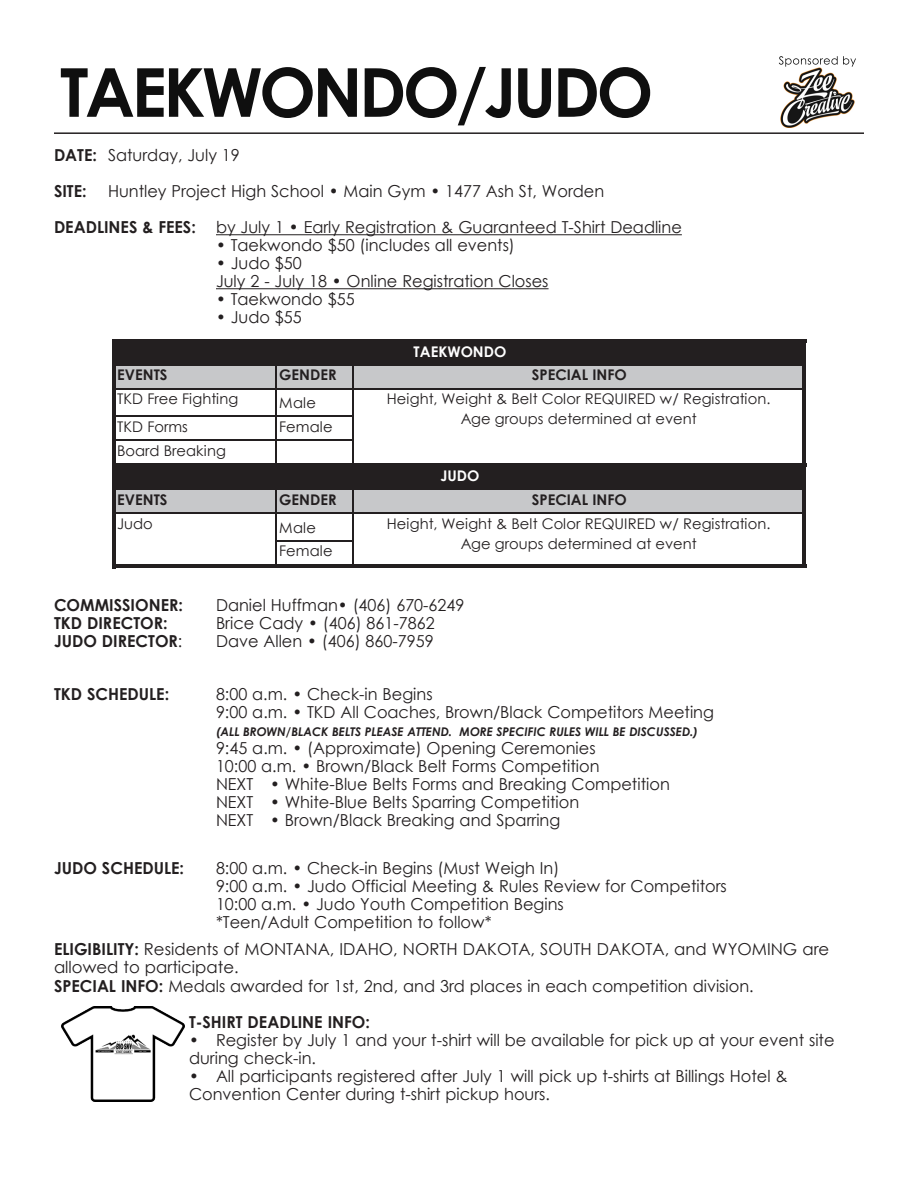
<style>
.page{position:relative;width:918px;height:1188px;background:#fff}
.page>*{position:absolute;margin:0;border:0;box-sizing:border-box;transform-origin:0 0}
.t1{font:16.5px/18px "Century Gothic";color:#231f20}
.t2{font:700 16.5px "Century Gothic";color:#231f20}
.t3{font:14.7px/20px "Century Gothic";color:#231f20;text-align:center}
.t4{font:700 14.7px "Century Gothic";color:#231f20}
.t5{font:700 14.7px "Century Gothic";color:#fff}
.t6{font:italic 700 12px "Century Gothic";color:#231f20}
.s1{font-weight:700}
.s2{font-weight:400}
</style>
<div class="page">
<hr style="left:216px;top:234px;width:466px;height:1px;background:#231f20">
<hr style="left:216px;top:288px;width:333px;height:1px;background:#231f20">
<img style="left:60px;top:56px;width:796px;height:72px">
<hr style="left:54px;top:132px;width:810px;height:2px;background:#231f20">
<div style="left:115px;top:342px;width:690px;height:23px;background:#231f20"></div>
<div style="left:115px;top:365px;width:690px;height:24px;background:#c7c8ca"></div>
<div style="left:115px;top:465px;width:690px;height:25px;background:#231f20"></div>
<div style="left:115px;top:489px;width:690px;height:25px;background:#c7c8ca"></div>
<hr style="left:275px;top:366px;width:2px;height:98px;background:#231f20">
<hr style="left:352px;top:366px;width:2px;height:98px;background:#231f20">
<hr style="left:112px;top:339px;width:4px;height:229px;background:#231f20">
<hr style="left:803px;top:343px;width:3px;height:225px;background:#231f20">
<hr style="left:275px;top:490px;width:2px;height:75px;background:#231f20">
<hr style="left:352px;top:490px;width:2px;height:75px;background:#231f20">
<hr style="left:116px;top:339px;width:690px;height:4px;background:#231f20">
<hr style="left:116px;top:364px;width:687px;height:2px;background:#231f20">
<hr style="left:116px;top:388px;width:687px;height:1px;background:#231f20">
<hr style="left:116px;top:416px;width:238px;height:1px;background:#231f20">
<hr style="left:116px;top:439px;width:238px;height:2px;background:#231f20">
<hr style="left:116px;top:464px;width:690px;height:3px;background:#231f20">
<hr style="left:116px;top:489px;width:687px;height:1px;background:#231f20">
<hr style="left:116px;top:512px;width:687px;height:2px;background:#231f20">
<hr style="left:277px;top:540px;width:77px;height:2px;background:#231f20">
<hr style="left:116px;top:565px;width:690px;height:3px;background:#231f20">
<img style="left:61px;top:1006px;width:123px;height:96px">
<p class="t1" style="left:54px;top:146px;width:187px"><span class="s1">DATE:</span> Saturday, July 19</p>
<p class="t2" style="left:54px;top:179px;width:34px">SITE:</p>
<p class="t1" style="left:108px;top:182px;width:498px">Huntley Project High School • Main Gym • 1477 Ash St, Worden</p>
<p class="t1" style="left:54px;top:218px;width:629px"><span class="s1">DEADLINES &amp; FEES:</span> by July 1 • Early Registration &amp; Guaranteed T-Shirt Deadline</p>
<p class="t1" style="left:216px;top:236px;width:300px">• Taekwondo $50 (includes all events)</p>
<p class="t1" style="left:216px;top:254px;width:87px">• Judo $50</p>
<p class="t1" style="left:216px;top:272px;width:334px">July 2 - July 18 • Online Registration Closes</p>
<p class="t1" style="left:216px;top:290px;width:140px">• Taekwondo $55</p>
<p class="t1" style="left:216px;top:308px;width:87px">• Judo $55</p>
<p class="t5" style="left:414px;top:340px;width:95px">TAEKWONDO</p>
<p class="t3" style="left:387px;top:389px;width:385px">Height, Weight &amp; Belt Color REQUIRED w/ Registration.<br>Age groups determined at event</p>
<p class="t4" style="left:117px;top:364px;width:52px">EVENTS</p>
<p class="t4" style="left:279px;top:364px;width:59px">GENDER</p>
<p class="t4" style="left:532px;top:364px;width:97px">SPECIAL INFO</p>
<p class="t3" style="left:117px;top:389px;width:123px">TKD Free Fighting</p>
<p class="t3" style="left:279px;top:393px;width:38px">Male</p>
<p class="t3" style="left:117px;top:417px;width:72px">TKD Forms</p>
<p class="t3" style="left:279px;top:417px;width:55px">Female</p>
<p class="t3" style="left:117px;top:441px;width:110px">Board Breaking</p>
<p class="t4" style="left:117px;top:489px;width:52px">EVENTS</p>
<p class="t4" style="left:279px;top:489px;width:59px">GENDER</p>
<p class="t4" style="left:532px;top:489px;width:97px">SPECIAL INFO</p>
<p class="t3" style="left:279px;top:516px;width:55px;line-height:23.4px;text-align:left">Male<br>Female</p>
<p class="t5" style="left:441px;top:465px;width:41px">JUDO</p>
<p class="t3" style="left:387px;top:514px;width:385px">Height, Weight &amp; Belt Color REQUIRED w/ Registration.<br>Age groups determined at event</p>
<p class="t3" style="left:117px;top:514px;width:37px">Judo</p>
<p class="t2" style="left:54px;top:593px;width:131px">COMMISSIONER:</p>
<p class="t1" style="left:216px;top:596px;width:250px">Daniel Huffman• (406) 670-6249</p>
<p class="t2" style="left:54px;top:611px;width:115px">TKD DIRECTOR:</p>
<p class="t1" style="left:216px;top:614px;width:220px">Brice Cady • (406) 861-7862</p>
<p class="t2" style="left:54px;top:629px;width:130px">JUDO DIRECTOR<span class="s2">:</span></p>
<p class="t1" style="left:216px;top:632px;width:219px">Dave Allen • (406) 860-7959</p>
<p class="t2" style="left:54px;top:681px;width:117px">TKD SCHEDULE:</p>
<p class="t1" style="left:216px;top:684px;width:218px">8:00 a.m. • Check-in Begins</p>
<p class="t1" style="left:216px;top:702px;width:499px">9:00 a.m. • TKD All Coaches, Brown/Black Competitors Meeting</p>
<p class="t6" style="left:216px;top:722px;width:484px">(ALL BROWN/BLACK BELTS PLEASE ATTEND. MORE SPECIFIC RULES WILL BE DISCUSSED.)</p>
<p class="t1" style="left:216px;top:738px;width:381px">9:45 a.m. • (Approximate) Opening Ceremonies</p>
<p class="t1" style="left:216px;top:756px;width:385px">10:00 a.m. • Brown/Black Belt Forms Competition</p>
<p class="t1" style="left:216px;top:774px;width:455px">NEXT • White-Blue Belts Forms and Breaking Competition</p>
<p class="t1" style="left:216px;top:792px;width:365px">NEXT • White-Blue Belts Sparring Competition</p>
<p class="t1" style="left:216px;top:810px;width:346px">NEXT • Brown/Black Breaking and Sparring</p>
<p class="t2" style="left:54px;top:855px;width:132px">JUDO SCHEDULE:</p>
<p class="t1" style="left:216px;top:858px;width:345px">8:00 a.m. • Check-in Begins (Must Weigh In)</p>
<p class="t1" style="left:216px;top:876px;width:512px">9:00 a.m. • Judo Official Meeting &amp; Rules Review for Competitors</p>
<p class="t1" style="left:216px;top:894px;width:349px">10:00 a.m. • Judo Youth Competition Begins</p>
<p class="t1" style="left:216px;top:912px;width:277px">*Teen/Adult Competition to follow*</p>
<p class="t1" style="left:54px;top:939px;width:777px"><span class="s1">ELIGIBILITY:</span> Residents of MONTANA, IDAHO, NORTH DAKOTA, SOUTH DAKOTA, and WYOMING are allowed to participate.</p>
<p class="t1" style="left:54px;top:977px;width:701px"><span class="s1">SPECIAL INFO:</span> Medals awarded for 1st, 2nd, and 3rd places in each competition division.</p>
<p class="t2" style="left:189px;top:1010px;width:183px">T-SHIRT DEADLINE INFO:</p>
<p class="t1" style="left:189px;top:1031px;width:647px">• Register by July 1 and your t-shirt will be available for pick up at your event site during check-in.</p>
<p class="t1" style="left:189px;top:1067px;width:600px">• All participants registered after July 1 will pick up t-shirts at Billings Hotel &amp;<br>Convention Center during t-shirt pickup hours.</p>
</div>
